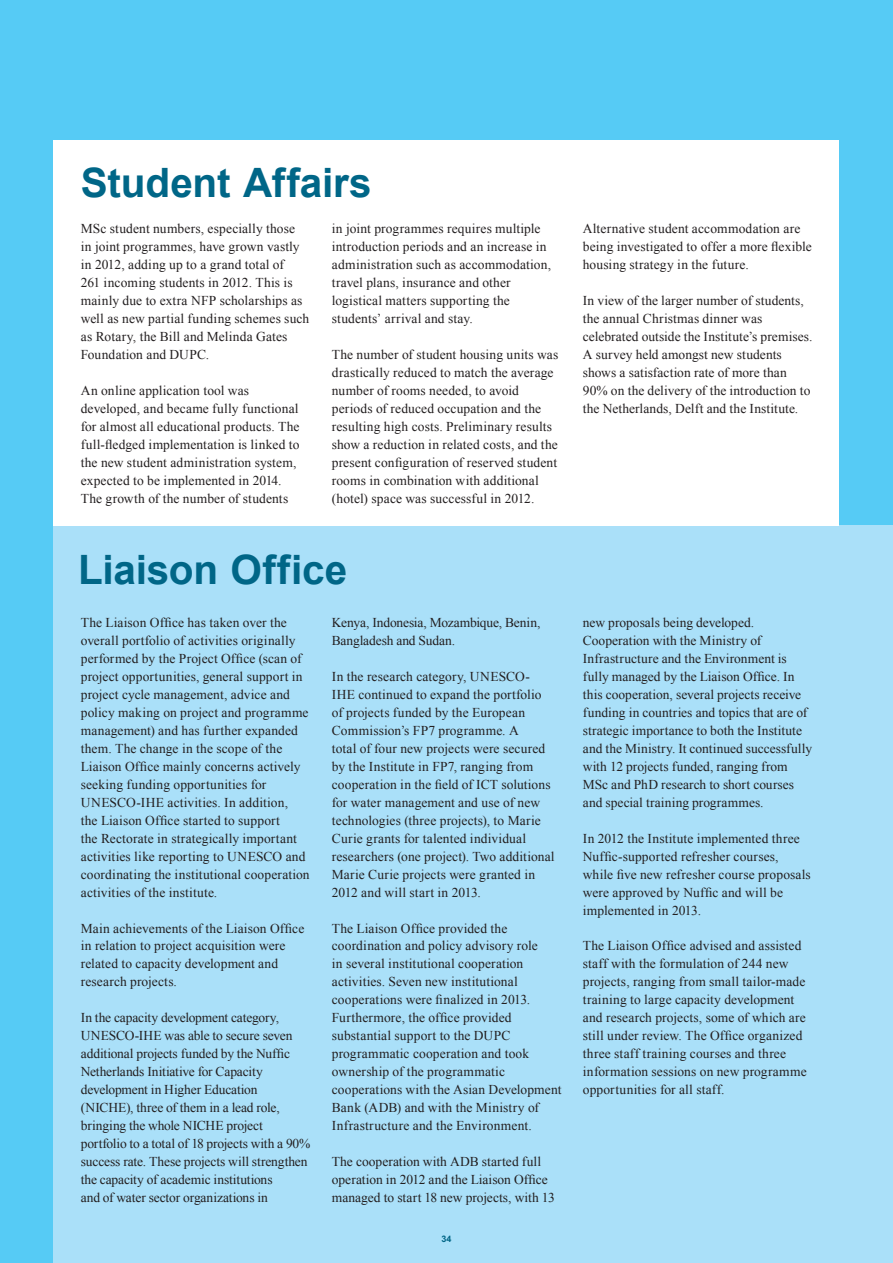
<style>
.page{position:relative;width:893px;height:1263px;background:#56cbf5}
.page>*{position:absolute;margin:0;border:0;box-sizing:border-box;transform-origin:0 0}
.t1{font:700 40.5px "Arial";letter-spacing:-.005em;color:#006687}
.t2{font:13.5px/18px "Times New Roman";letter-spacing:.01em;color:#231f20}
.t3{font:13.5px/18px "Times New Roman";letter-spacing:-.01em;color:#231f20}
.t4{font:13.5px/18px "Times New Roman";letter-spacing:-.015em;color:#231f20}
.t5{font:700 9px "Arial";color:#006687}
</style>
<div class="page">
<div style="left:54px;top:526px;width:839px;height:737px;background:#aae0f9"></div>
<div style="left:54px;top:140px;width:785px;height:386px;background:#fff"></div>
<h1 class="t1" style="left:81px;top:156px;width:292px">Student Affairs</h1>
<p class="t2" style="left:81px;top:220px;width:230px">MSc student numbers, especially those in joint programmes, have grown vastly in 2012, adding up to a grand total of<br>261 incoming students in 2012. This is mainly due to extra NFP scholarships as well as new partial funding schemes such as Rotary, the Bill and Melinda Gates Foundation and DUPC.</p>
<p class="t2" style="left:81px;top:381px;width:220px">An online application tool was developed, and became fully functional for almost all educational products. The full-fledged implementation is linked to the new student administration system, expected to be implemented in 2014.<br>The growth of the number of students</p>
<p class="t2" style="left:332px;top:220px;width:221px">in joint programmes requires multiple introduction periods and an increase in administration such as accommodation, travel plans, insurance and other logistical matters supporting the students’ arrival and stay.</p>
<p class="t2" style="left:332px;top:345px;width:228px">The number of student housing units was drastically reduced to match the average number of rooms needed, to avoid periods of reduced occupation and the resulting high costs. Preliminary results show a reduction in related costs, and the present configuration of reserved student rooms in combination with additional (hotel) space was successful in 2012.</p>
<h1 class="t1" style="left:78px;top:543px;width:270px">Liaison Office</h1>
<p class="t2" style="left:81px;top:613px;width:230px">The Liaison Office has taken over the overall portfolio of activities originally performed by the Project Office (scan of project opportunities, general support in project cycle management, advice and policy making on project and programme management) and has further expanded them. The change in the scope of the Liaison Office mainly concerns actively seeking funding opportunities for UNESCO-IHE activities. In addition,<br>the Liaison Office started to support<br>the Rectorate in strategically important activities like reporting to UNESCO and coordinating the institutional cooperation activities of the institute.</p>
<p class="t2" style="left:81px;top:919px;width:225px">Main achievements of the Liaison Office in relation to project acquisition were related to capacity development and research projects.</p>
<p class="t3" style="left:81px;top:1008px;width:231px">In the capacity development category, UNESCO-IHE was able to secure seven additional projects funded by the Nuffic Netherlands Initiative for Capacity development in Higher Education (NICHE), three of them in a lead role, bringing the whole NICHE project portfolio to a total of 18 projects with a 90% success rate. These projects will strengthen the capacity of academic institutions<br>and of water sector organizations in</p>
<p class="t4" style="left:332px;top:613px;width:210px">Kenya, Indonesia, Mozambique, Benin,<br>Bangladesh and Sudan.</p>
<p class="t2" style="left:332px;top:667px;width:224px">In the research category, UNESCO-IHE continued to expand the portfolio of projects funded by the European Commission’s FP7 programme. A<br>total of four new projects were secured by the Institute in FP7, ranging from cooperation in the field of ICT solutions for water management and use of new technologies (three projects), to Marie Curie grants for talented individual researchers (one project). Two additional Marie Curie projects were granted in 2012 and will start in 2013.</p>
<p class="t2" style="left:332px;top:919px;width:231px">The Liaison Office provided the coordination and policy advisory role<br>in several institutional cooperation activities. Seven new institutional cooperations were finalized in 2013.<br>Furthermore, the office provided substantial support to the DUPC programmatic cooperation and took ownership of the programmatic cooperations with the Asian Development Bank (ADB) and with the Ministry of Infrastructure and the Environment.</p>
<p class="t2" style="left:332px;top:1152px;width:225px">The cooperation with ADB started full operation in 2012 and the Liaison Office managed to start 18 new projects, with 13</p>
<p class="t5" style="left:441px;top:1233px;width:12px">34</p>
<p class="t2" style="left:583px;top:220px;width:230px">Alternative student accommodation are being investigated to offer a more flexible housing strategy in the future.</p>
<p class="t2" style="left:583px;top:291px;width:231px">In view of the larger number of students, the annual Christmas dinner was celebrated outside the Institute’s premises.<br>A survey held amongst new students shows a satisfaction rate of more than 90% on the delivery of the introduction to the Netherlands, Delft and the Institute.</p>
<p class="t2" style="left:583px;top:613px;width:231px">new proposals being developed.<br>Cooperation with the Ministry of Infrastructure and the Environment is fully managed by the Liaison Office. In this cooperation, several projects receive funding in countries and topics that are of strategic importance to both the Institute and the Ministry. It continued successfully with 12 projects funded, ranging from MSc and PhD research to short courses and special training programmes.</p>
<p class="t2" style="left:583px;top:829px;width:230px">In 2012 the Institute implemented three Nuffic-supported refresher courses, while five new refresher course proposals were approved by Nuffic and will be implemented in 2013.</p>
<p class="t2" style="left:583px;top:937px;width:225px">The Liaison Office advised and assisted staff with the formulation of 244 new projects, ranging from small tailor-made training to large capacity development and research projects, some of which are still under review. The Office organized three staff training courses and three information sessions on new programme opportunities for all staff.</p>
</div>
